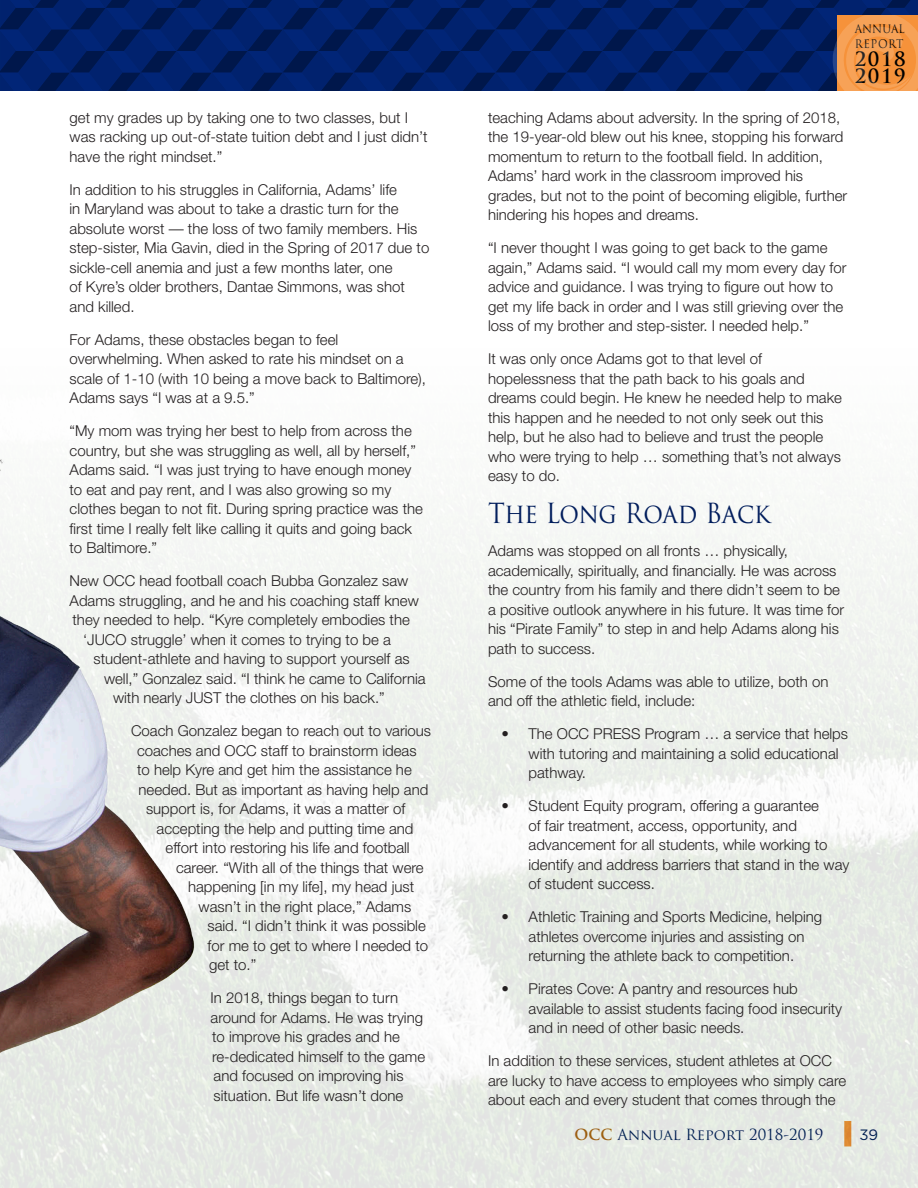
<style>
.page{position:relative;width:918px;height:1188px;background:#fff}
.page>*{position:absolute;margin:0;border:0;box-sizing:border-box;transform-origin:0 0}
.t1{font:27px "Trajan Pro";letter-spacing:-.015em;color:#011d5c;scale:.9 1}
.t2{font:700 19.2px/16.5px "Trajan Pro";letter-spacing:.08em;color:#000}
.t3{font:300 15px/19.5px "Helvetica Neue";color:#231f20}
.t4{font:15px "Trajan Pro";color:#011d5c}
.t5{font:15px "Gotham";color:#011d5c}
.t6{font:11.55px/14.7px "Trajan Pro";letter-spacing:.005em;color:#000;scale:.92 1}
.s1{font-weight:700;color:#ad6312}
</style>
<div class="page">
<img style="left:0;top:0;width:918px;height:1188px">
<img style="left:0;top:282px;width:199px;height:906px">
<p class="t3" style="left:70px;top:107px;width:360px">get my grades up by taking one to two classes, but I was racking up out-of-state tuition debt and I just didn’t have the right mindset.”</p>
<p class="t3" style="left:70px;top:179px;width:361px">In addition to his struggles in California, Adams’ life<br>in Maryland was about to take a drastic turn for the absolute worst — the loss of two family members. His step-sister, Mia Gavin, died in the Spring of 2017 due to sickle-cell anemia and just a few months later, one<br>of Kyre’s older brothers, Dantae Simmons, was shot and killed.</p>
<p class="t3" style="left:70px;top:329px;width:358px">For Adams, these obstacles began to feel overwhelming. When asked to rate his mindset on a scale of 1-10 (with 10 being a move back to Baltimore), Adams says “I was at a 9.5.”</p>
<p class="t3" style="left:70px;top:421px;width:355px">“My mom was trying her best to help from across the country, but she was struggling as well, all by herself,” Adams said. “I was just trying to have enough money to eat and pay rent, and I was also growing so my clothes began to not fit. During spring practice was the first time I really felt like calling it quits and going back to Baltimore.”</p>
<p class="t3" style="left:70px;top:571px;width:340px">New OCC head football coach Bubba Gonzalez saw</p>
<p class="t3" style="left:70px;top:590px;width:351px">Adams struggling, and he and his coaching staff knew</p>
<p class="t3" style="left:73px;top:610px;width:339px">they needed to help. “Kyre completely embodies the</p>
<p class="t3" style="left:83px;top:629px;width:309px">‘JUCO struggle’ when it comes to trying to be a</p>
<p class="t3" style="left:94px;top:649px;width:318px">student-athlete and having to support yourself as</p>
<p class="t3" style="left:104px;top:668px;width:323px">well,” Gonzalez said. “I think he came to California</p>
<p class="t3" style="left:113px;top:688px;width:273px">with nearly JUST the clothes on his back.”</p>
<p class="t3" style="left:131px;top:721px;width:302px">Coach Gonzalez began to reach out to various</p>
<p class="t3" style="left:137px;top:740px;width:281px">coaches and OCC staff to brainstorm ideas</p>
<p class="t3" style="left:137px;top:760px;width:276px">to help Kyre and get him the assistance he</p>
<p class="t3" style="left:139px;top:779px;width:291px">needed. But as important as having help and</p>
<p class="t3" style="left:146px;top:799px;width:261px">support is, for Adams, it was a matter of</p>
<p class="t3" style="left:157px;top:818px;width:258px">accepting the help and putting time and</p>
<p class="t3" style="left:166px;top:838px;width:246px">effort into restoring his life and football</p>
<p class="t3" style="left:176px;top:857px;width:249px">career. “With all of the things that were</p>
<p class="t3" style="left:188px;top:877px;width:228px">happening [in my life], my head just</p>
<p class="t3" style="left:199px;top:896px;width:214px">wasn’t in the right place,” Adams</p>
<p class="t3" style="left:208px;top:916px;width:220px">said. “I didn’t think it was possible</p>
<p class="t3" style="left:208px;top:935px;width:222px">for me to get to where I needed to</p>
<p class="t3" style="left:209px;top:955px;width:49px">get to.”</p>
<p class="t3" style="left:211px;top:988px;width:216px">In 2018, things began to turn around for Adams. He was trying to improve his grades and he re-dedicated himself to the game and focused on improving his situation. But life wasn’t done</p>
<p class="t6" style="left:855px;top:21px;width:56px">ANNUAL<br>REPORT</p>
<p class="t2" style="left:855px;top:51px;width:52px">2018<br>2019</p>
<p class="t3" style="left:488px;top:107px;width:361px">teaching Adams about adversity. In the spring of 2018, the 19-year-old blew out his knee, stopping his forward momentum to return to the football field. In addition, Adams’ hard work in the classroom improved his grades, but not to the point of becoming eligible, further hindering his hopes and dreams.</p>
<p class="t3" style="left:488px;top:238px;width:360px">“I never thought I was going to get back to the game again,” Adams said. “I would call my mom every day for advice and guidance. I was trying to figure out how to get my life back in order and I was still grieving over the loss of my brother and step-sister. I needed help.”</p>
<p class="t3" style="left:488px;top:349px;width:356px">It was only once Adams got to that level of hopelessness that the path back to his goals and dreams could begin. He knew he needed help to make this happen and he needed to not only seek out this help, but he also had to believe and trust the people who were trying to help … something that’s not always easy to do.</p>
<h3 class="t1" style="left:488px;top:496px;width:315px">The Long Road Back</h3>
<p class="t3" style="left:488px;top:541px;width:358px">Adams was stopped on all fronts … physically, academically, spiritually, and financially. He was across the country from his family and there didn’t seem to be a positive outlook anywhere in his future. It was time for his “Pirate Family” to step in and help Adams along his path to success.</p>
<p class="t3" style="left:488px;top:671px;width:342px">Some of the tools Adams was able to utilize, both on and off the athletic field, include:</p>
<p class="t3" style="left:529px;top:724px;width:321px;text-indent:-27px">• The OCC PRESS Program … a service that helps with tutoring and maintaining a solid educational pathway.</p>
<p class="t3" style="left:529px;top:796px;width:322px;text-indent:-27px">• Student Equity program, offering a guarantee<br>of fair treatment, access, opportunity, and advancement for all students, while working to identify and address barriers that stand in the way of student success.</p>
<p class="t3" style="left:529px;top:907px;width:295px;text-indent:-27px">• Athletic Training and Sports Medicine, helping athletes overcome injuries and assisting on returning the athlete back to competition.</p>
<p class="t3" style="left:529px;top:979px;width:315px;text-indent:-27px">• Pirates Cove: A pantry and resources hub available to assist students facing food insecurity and in need of other basic needs.</p>
<p class="t3" style="left:488px;top:1051px;width:360px">In addition to these services, student athletes at OCC are lucky to have access to employees who simply care about each and every student that comes through the</p>
<p class="t4" style="left:575px;top:1125px;width:250px"><span class="s1">OCC</span> Annual Report 2018-2019</p>
<p class="t5" style="left:859px;top:1125px;width:20px">39</p>
</div>
